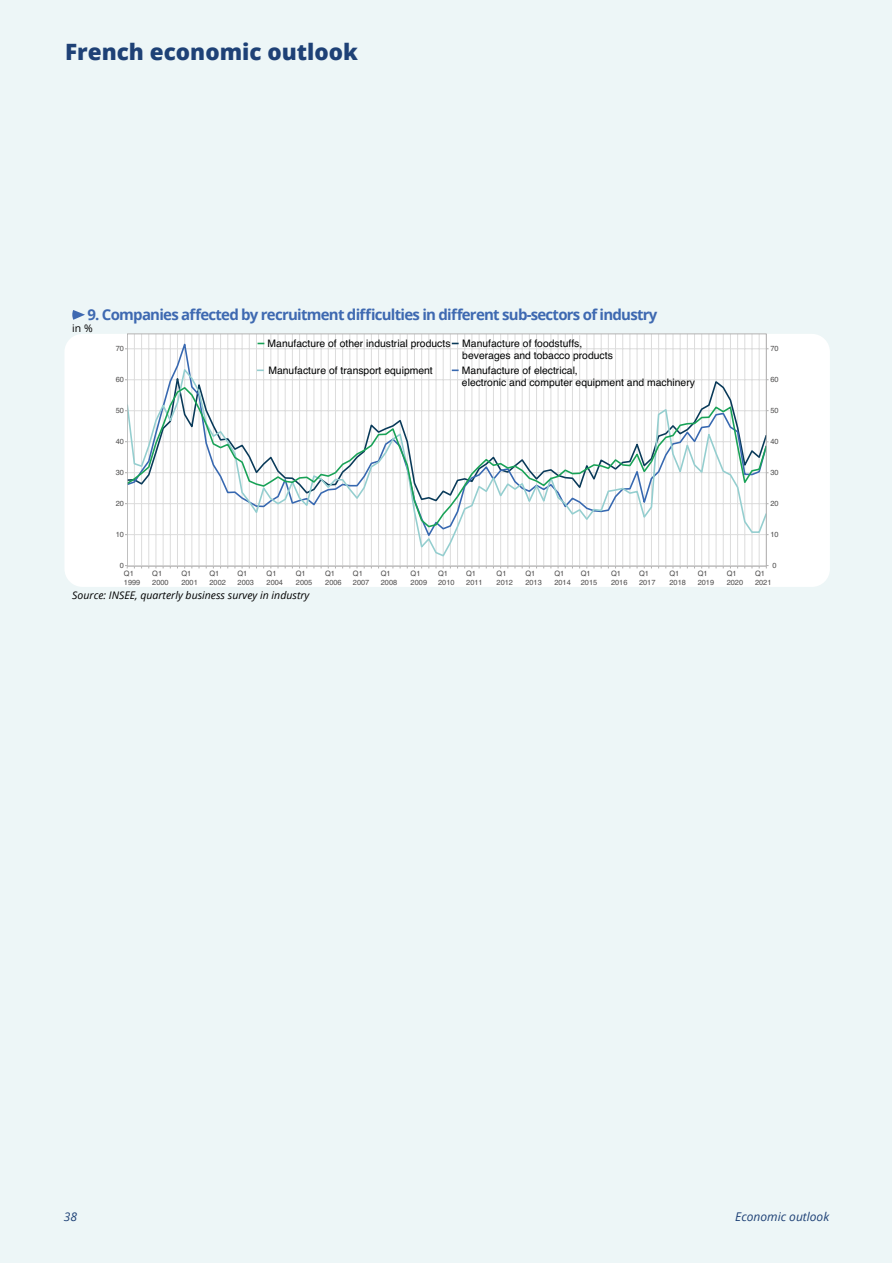
<style>
.page{position:relative;width:893px;height:1263px;background:#fff}
.page>*{position:absolute;margin:0;border:0;box-sizing:border-box;transform-origin:0 0}
.t1{font:800 22.5px "Open Sans";color:#1e4176}
.t2{font:700 15px "Open Sans";letter-spacing:-.05em;color:#3e69b1}
.t3{font:italic 12px "Open Sans";color:#1e4176}
.t4{font:italic 10.5px "Open Sans";color:#000}
.t5{font:10.5px "Open Sans";color:#000}
.t6{font:10.35px/12.5px "Helvetica";color:#010202}
.t7{font:7.35px/8.9px "Helvetica";color:#4e4d4d}
</style>
<div class="page">
<div style="left:0;top:0;width:892px;height:1263px;background:#edf6f7"></div>
<svg style="left:72px;top:310px;width:13px;height:10px"></svg>
<div style="left:64px;top:334px;width:766px;height:253px;background:#fff;border-radius:18px"></div>
<hr style="left:766px;top:334px;width:1px;height:232px;background:#dcdcdc">
<hr style="left:759px;top:334px;width:1px;height:232px;background:#dcdcdc">
<hr style="left:752px;top:334px;width:1px;height:232px;background:#dcdcdc">
<hr style="left:744px;top:334px;width:1px;height:232px;background:#dcdcdc">
<hr style="left:737px;top:334px;width:1px;height:232px;background:#dcdcdc">
<hr style="left:730px;top:334px;width:1px;height:232px;background:#dcdcdc">
<hr style="left:723px;top:334px;width:1px;height:232px;background:#dcdcdc">
<hr style="left:716px;top:334px;width:1px;height:232px;background:#dcdcdc">
<hr style="left:709px;top:334px;width:1px;height:232px;background:#dcdcdc">
<hr style="left:701px;top:334px;width:1px;height:232px;background:#dcdcdc">
<hr style="left:694px;top:334px;width:1px;height:232px;background:#dcdcdc">
<hr style="left:687px;top:334px;width:1px;height:232px;background:#dcdcdc">
<hr style="left:680px;top:334px;width:1px;height:232px;background:#dcdcdc">
<hr style="left:673px;top:334px;width:1px;height:232px;background:#dcdcdc">
<hr style="left:666px;top:334px;width:1px;height:232px;background:#dcdcdc">
<hr style="left:658px;top:334px;width:1px;height:232px;background:#dcdcdc">
<hr style="left:651px;top:334px;width:1px;height:232px;background:#dcdcdc">
<hr style="left:644px;top:334px;width:1px;height:232px;background:#dcdcdc">
<hr style="left:637px;top:334px;width:1px;height:232px;background:#dcdcdc">
<hr style="left:630px;top:334px;width:1px;height:232px;background:#dcdcdc">
<hr style="left:622px;top:334px;width:1px;height:232px;background:#dcdcdc">
<hr style="left:615px;top:334px;width:1px;height:232px;background:#dcdcdc">
<hr style="left:608px;top:334px;width:1px;height:232px;background:#dcdcdc">
<hr style="left:601px;top:334px;width:1px;height:232px;background:#dcdcdc">
<hr style="left:594px;top:334px;width:1px;height:232px;background:#dcdcdc">
<hr style="left:587px;top:334px;width:1px;height:232px;background:#dcdcdc">
<hr style="left:579px;top:335px;width:1px;height:231px;background:#dcdcdc">
<hr style="left:572px;top:334px;width:1px;height:232px;background:#dcdcdc">
<hr style="left:565px;top:334px;width:1px;height:232px;background:#dcdcdc">
<hr style="left:558px;top:334px;width:1px;height:232px;background:#dcdcdc">
<hr style="left:551px;top:334px;width:1px;height:232px;background:#dcdcdc">
<hr style="left:543px;top:334px;width:1px;height:232px;background:#dcdcdc">
<hr style="left:536px;top:334px;width:1px;height:232px;background:#dcdcdc">
<hr style="left:529px;top:334px;width:1px;height:232px;background:#dcdcdc">
<hr style="left:522px;top:334px;width:1px;height:232px;background:#dcdcdc">
<hr style="left:515px;top:334px;width:1px;height:232px;background:#dcdcdc">
<hr style="left:508px;top:334px;width:1px;height:232px;background:#dcdcdc">
<hr style="left:500px;top:334px;width:1px;height:232px;background:#dcdcdc">
<hr style="left:493px;top:334px;width:1px;height:232px;background:#dcdcdc">
<hr style="left:486px;top:334px;width:1px;height:232px;background:#dcdcdc">
<hr style="left:479px;top:334px;width:1px;height:232px;background:#dcdcdc">
<hr style="left:472px;top:334px;width:1px;height:232px;background:#dcdcdc">
<hr style="left:464px;top:334px;width:1px;height:232px;background:#dcdcdc">
<hr style="left:457px;top:334px;width:1px;height:232px;background:#dcdcdc">
<hr style="left:450px;top:334px;width:1px;height:232px;background:#dcdcdc">
<hr style="left:443px;top:334px;width:1px;height:232px;background:#dcdcdc">
<hr style="left:436px;top:334px;width:1px;height:232px;background:#dcdcdc">
<hr style="left:429px;top:334px;width:1px;height:232px;background:#dcdcdc">
<hr style="left:421px;top:334px;width:1px;height:232px;background:#dcdcdc">
<hr style="left:414px;top:334px;width:1px;height:232px;background:#dcdcdc">
<hr style="left:407px;top:334px;width:1px;height:232px;background:#dcdcdc">
<hr style="left:400px;top:334px;width:1px;height:232px;background:#dcdcdc">
<hr style="left:393px;top:334px;width:1px;height:232px;background:#dcdcdc">
<hr style="left:385px;top:334px;width:1px;height:232px;background:#dcdcdc">
<hr style="left:378px;top:334px;width:1px;height:232px;background:#dcdcdc">
<hr style="left:371px;top:334px;width:1px;height:232px;background:#dcdcdc">
<hr style="left:364px;top:334px;width:1px;height:232px;background:#dcdcdc">
<hr style="left:357px;top:334px;width:1px;height:232px;background:#dcdcdc">
<hr style="left:350px;top:334px;width:1px;height:232px;background:#dcdcdc">
<hr style="left:342px;top:334px;width:1px;height:232px;background:#dcdcdc">
<hr style="left:335px;top:334px;width:1px;height:232px;background:#dcdcdc">
<hr style="left:328px;top:334px;width:1px;height:232px;background:#dcdcdc">
<hr style="left:321px;top:334px;width:1px;height:232px;background:#dcdcdc">
<hr style="left:314px;top:334px;width:1px;height:232px;background:#dcdcdc">
<hr style="left:306px;top:334px;width:1px;height:232px;background:#dcdcdc">
<hr style="left:299px;top:334px;width:1px;height:232px;background:#dcdcdc">
<hr style="left:292px;top:334px;width:1px;height:232px;background:#dcdcdc">
<hr style="left:285px;top:335px;width:1px;height:231px;background:#dcdcdc">
<hr style="left:278px;top:334px;width:1px;height:232px;background:#dcdcdc">
<hr style="left:271px;top:334px;width:1px;height:232px;background:#dcdcdc">
<hr style="left:263px;top:334px;width:1px;height:232px;background:#dcdcdc">
<hr style="left:256px;top:334px;width:1px;height:232px;background:#dcdcdc">
<hr style="left:249px;top:334px;width:1px;height:232px;background:#dcdcdc">
<hr style="left:242px;top:334px;width:1px;height:232px;background:#dcdcdc">
<hr style="left:235px;top:334px;width:1px;height:232px;background:#dcdcdc">
<hr style="left:227px;top:334px;width:1px;height:232px;background:#dcdcdc">
<hr style="left:220px;top:334px;width:1px;height:232px;background:#dcdcdc">
<hr style="left:213px;top:334px;width:1px;height:232px;background:#dcdcdc">
<hr style="left:206px;top:334px;width:1px;height:232px;background:#dcdcdc">
<hr style="left:199px;top:334px;width:1px;height:232px;background:#dcdcdc">
<hr style="left:192px;top:334px;width:1px;height:232px;background:#dcdcdc">
<hr style="left:184px;top:334px;width:1px;height:232px;background:#dcdcdc">
<hr style="left:177px;top:334px;width:1px;height:232px;background:#dcdcdc">
<hr style="left:170px;top:334px;width:1px;height:232px;background:#dcdcdc">
<hr style="left:163px;top:334px;width:1px;height:232px;background:#dcdcdc">
<hr style="left:156px;top:334px;width:1px;height:232px;background:#dcdcdc">
<hr style="left:149px;top:334px;width:1px;height:232px;background:#dcdcdc">
<hr style="left:141px;top:334px;width:1px;height:232px;background:#dcdcdc">
<hr style="left:134px;top:334px;width:1px;height:232px;background:#dcdcdc">
<svg style="left:148px;top:338px;width:612px;height:10px"></svg>
<svg style="left:125px;top:348px;width:644px;height:218px"></svg>
<svg style="left:452px;top:369px;width:7px;height:2px"></svg>
<svg style="left:257px;top:369px;width:7px;height:2px"></svg>
<h1 class="t1" style="left:65px;top:34px;width:294px">French economic outlook</h1>
<h2 class="t2" style="left:87px;top:304px;width:571px">9. Companies affected by recruitment difficulties in different sub-sectors of industry</h2>
<p class="t5" style="left:72px;top:321px;width:22px">in %</p>
<p class="t7" style="left:116px;top:345px;width:10px">70</p>
<p class="t7" style="left:116px;top:376px;width:10px">60</p>
<p class="t6" style="left:268px;top:337px;width:184px">Manufacture of other industrial products</p>
<p class="t6" style="left:268px;top:364px;width:166px">Manufacture of transport equipment</p>
<p class="t6" style="left:462px;top:337px;width:152px">Manufacture of foodstuffs, beverages and tobacco products</p>
<p class="t6" style="left:462px;top:364px;width:235px">Manufacture of electrical,<br>electronic and computer equipment and machinery</p>
<p class="t7" style="left:770px;top:345px;width:10px">70</p>
<p class="t7" style="left:770px;top:376px;width:10px">60</p>
<p class="t7" style="left:116px;top:407px;width:10px">50</p>
<p class="t7" style="left:770px;top:406px;width:10px">50</p>
<p class="t7" style="left:116px;top:438px;width:10px">40</p>
<p class="t7" style="left:770px;top:438px;width:10px">40</p>
<p class="t7" style="left:116px;top:469px;width:10px">30</p>
<p class="t7" style="left:770px;top:469px;width:10px">30</p>
<p class="t7" style="left:116px;top:499px;width:10px">20</p>
<p class="t7" style="left:770px;top:500px;width:10px">20</p>
<p class="t7" style="left:116px;top:530px;width:10px">10</p>
<p class="t7" style="left:770px;top:530px;width:10px">10</p>
<p class="t7" style="left:120px;top:561px;width:6px">0</p>
<p class="t7" style="left:772px;top:561px;width:6px">0</p>
<p class="t7" style="left:124px;top:569px;width:18px">Q1<br>1999</p>
<p class="t7" style="left:152px;top:569px;width:18px">Q1<br>2000</p>
<p class="t7" style="left:181px;top:569px;width:18px">Q1<br>2001</p>
<p class="t7" style="left:209px;top:569px;width:18px">Q1<br>2002</p>
<p class="t7" style="left:238px;top:569px;width:18px">Q1<br>2003</p>
<p class="t7" style="left:267px;top:569px;width:18px">Q1<br>2004</p>
<p class="t7" style="left:296px;top:569px;width:18px">Q1<br>2005</p>
<p class="t7" style="left:325px;top:569px;width:18px">Q1<br>2006</p>
<p class="t7" style="left:353px;top:569px;width:18px">Q1<br>2007</p>
<p class="t7" style="left:381px;top:569px;width:18px">Q1<br>2008</p>
<p class="t7" style="left:411px;top:569px;width:18px">Q1<br>2009</p>
<p class="t7" style="left:438px;top:569px;width:18px">Q1<br>2010</p>
<p class="t7" style="left:466px;top:569px;width:18px">Q1<br>2011</p>
<p class="t7" style="left:497px;top:569px;width:18px">Q1<br>2012</p>
<p class="t7" style="left:525px;top:569px;width:18px">Q1<br>2013</p>
<p class="t7" style="left:554px;top:569px;width:18px">Q1<br>2014</p>
<p class="t7" style="left:581px;top:569px;width:18px">Q1<br>2015</p>
<p class="t7" style="left:611px;top:569px;width:18px">Q1<br>2016</p>
<p class="t7" style="left:639px;top:569px;width:18px">Q1<br>2017</p>
<p class="t7" style="left:669px;top:569px;width:18px">Q1<br>2018</p>
<p class="t7" style="left:698px;top:569px;width:18px">Q1<br>2019</p>
<p class="t7" style="left:727px;top:569px;width:18px">Q1<br>2020</p>
<p class="t7" style="left:755px;top:569px;width:18px">Q1<br>2021</p>
<p class="t4" style="left:72px;top:588px;width:239px">Source: INSEE, quarterly business survey in industry</p>
<p class="t3" style="left:64px;top:1209px;width:15px">38</p>
<p class="t3" style="left:735px;top:1208px;width:95px">Economic outlook</p>
</div>
